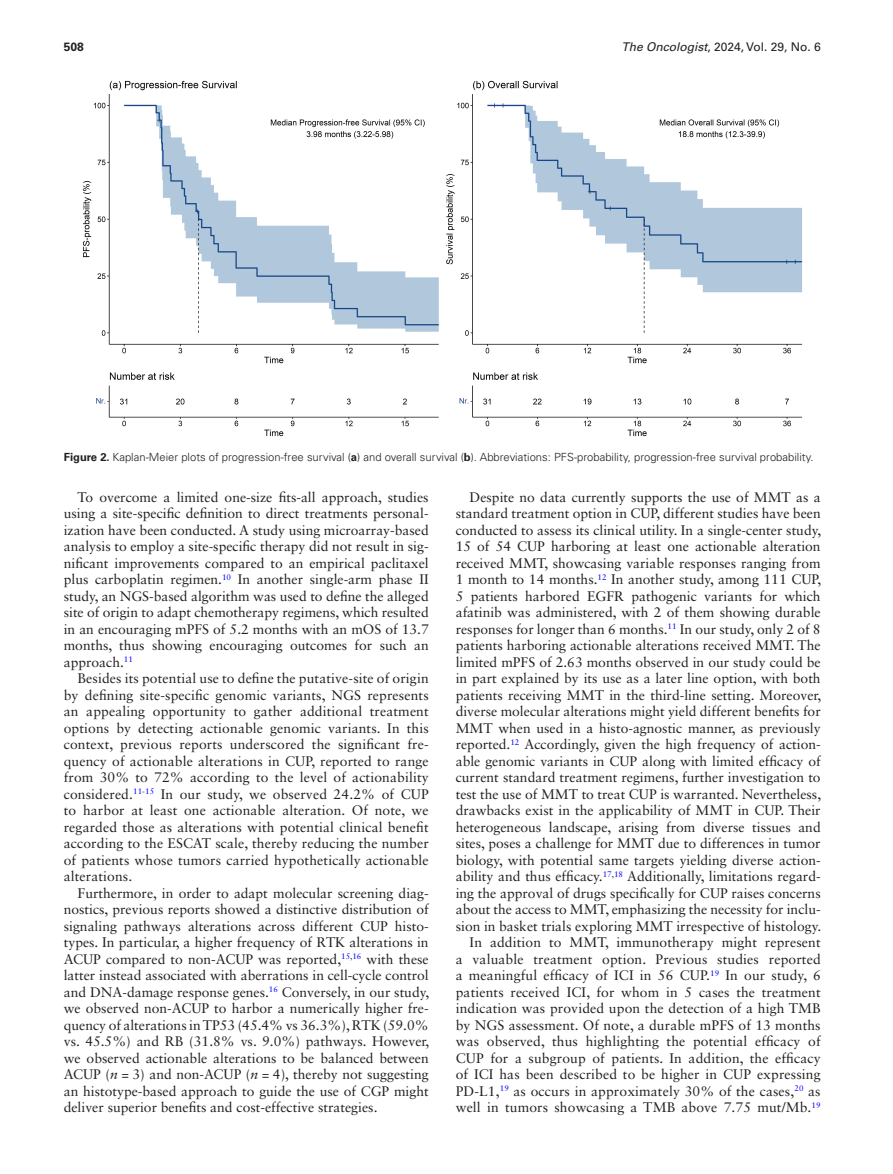
<style>
.page{position:relative;width:893px;height:1174px;background:#fff}
.page>*{position:absolute;margin:0;border:0;box-sizing:border-box;transform-origin:0 0}
.TextInd{font:13.8px/16.5px "Sabon LT Std";color:#231f20;text-align:justify}
.t1{font:12px "Univers LT Std";color:#231f20}
.t2{font:700 12px "Univers LT Std";color:#231f20}
.TableHeader_R{font:300 11.25px "Univers LT Std";color:#231f20}
.s1{font-style:italic}
.s2{font-weight:700}
</style>
<div class="page">
<img style="left:82px;top:81px;width:720px;height:355px">
<p class="t2" style="left:64px;top:40px;width:22px">508</p>
<p class="t1" style="left:621px;top:40px;width:201px"><span class="s1">The Oncologist</span>, 2024, Vol. 29, No. 6</p>
<p class="TableHeader_R" style="left:64px;top:450px;width:751px"><span class="s2">Figure 2.</span> Kaplan-Meier plots of progression-free survival (<span class="s2">a</span>) and overall survival (<span class="s2">b</span>). Abbreviations: PFS-probability, progression-free survival probability.</p>
<p class="TextInd" style="left:64px;top:488px;width:366px;text-indent:14px">To overcome a limited one-size fits-all approach, studies using a site-specific definition to direct treatments personal&shy;ization have been conducted. A study using microarray-based analysis to employ a site-specific therapy did not result in sig&shy;nificant improvements compared to an empirical paclitaxel plus carboplatin regimen.<sup>10</sup> In another single-arm phase II study, an NGS-based algorithm was used to define the alleged site of origin to adapt chemotherapy regimens, which resulted in an encouraging mPFS of 5.2 months with an mOS of 13.7 months, thus showing encouraging outcomes for such an approach.<sup>11</sup></p>
<p class="TextInd" style="left:64px;top:670px;width:366px;text-indent:14px">Besides its potential use to define the putative-site of origin by defining site-specific genomic variants, NGS represents an appealing opportunity to gather additional treatment options by detecting actionable genomic variants. In this context, previous reports underscored the significant fre&shy;quency of actionable alterations in CUP, reported to range from 30% to 72% according to the level of actionability considered.<sup>11</sup><sup>-</sup><sup>15</sup> In our study, we observed 24.2% of CUP to harbor at least one actionable alteration. Of note, we regarded those as alterations with potential clinical benefit according to the ESCAT scale, thereby reducing the number of patients whose tumors carried hypothetically actionable alterations.</p>
<p class="TextInd" style="left:64px;top:884px;width:367px;text-indent:14px">Furthermore, in order to adapt molecular screening diag&shy;nostics, previous reports showed a distinctive distribution of signaling pathways alterations across different CUP histo&shy;types. In particular, a higher frequency of RTK alterations in ACUP compared to non-ACUP was reported,<sup>15</sup><sup>,</sup><sup>16</sup> with these latter instead associated with aberrations in cell-cycle control and DNA-damage response genes.<sup>16</sup> Conversely, in our study, we observed non-ACUP to harbor a numerically higher fre&shy;quency of alterations in TP53 (45.4% vs 36.3%), RTK (59.0% vs. 45.5%) and RB (31.8% vs. 9.0%) pathways. However, we observed actionable alterations to be balanced between ACUP (<span class="s1">n</span> = 3) and non-ACUP (<span class="s1">n</span> = 4), thereby not suggesting an histotype-based approach to guide the use of CGP might deliver superior benefits and cost-effective strategies.</p>
<p class="TextInd" style="left:456px;top:488px;width:367px;text-indent:14px">Despite no data currently supports the use of MMT as a standard treatment option in CUP, different studies have been conducted to assess its clinical utility. In a single-center study, 15 of 54 CUP harboring at least one actionable alteration received MMT, showcasing variable responses ranging from 1 month to 14 months.<sup>12</sup> In another study, among 111 CUP, 5 patients harbored EGFR pathogenic variants for which afatinib was administered, with 2 of them showing durable responses for longer than 6 months.<sup>11</sup> In our study, only 2 of 8 patients harboring actionable alterations received MMT. The limited mPFS of 2.63 months observed in our study could be in part explained by its use as a later line option, with both patients receiving MMT in the third-line setting. Moreover, diverse molecular alterations might yield different benefits for MMT when used in a histo-agnostic manner, as previously reported.<sup>12</sup> Accordingly, given the high frequency of action&shy;able genomic variants in CUP along with limited efficacy of current standard treatment regimens, further investigation to test the use of MMT to treat CUP is warranted. Nevertheless, drawbacks exist in the applicability of MMT in CUP. Their heterogeneous landscape, arising from diverse tissues and sites, poses a challenge for MMT due to differences in tumor biology, with potential same targets yielding diverse action&shy;ability and thus efficacy.<sup>17</sup><sup>,</sup><sup>18</sup> Additionally, limitations regard&shy;ing the approval of drugs specifically for CUP raises concerns about the access to MMT, emphasizing the necessity for inclu&shy;sion in basket trials exploring MMT irrespective of histology.</p>
<p class="TextInd" style="left:456px;top:934px;width:366px;text-indent:14px">In addition to MMT, immunotherapy might represent a valuable treatment option. Previous studies reported a meaningful efficacy of ICI in 56 CUP.<sup>19</sup> In our study, 6 patients received ICI, for whom in 5 cases the treatment indication was provided upon the detection of a high TMB by NGS assessment. Of note, a durable mPFS of 13 months was observed, thus highlighting the potential efficacy of CUP for a subgroup of patients. In addition, the efficacy of ICI has been described to be higher in CUP expressing PD-L1,<sup>19</sup> as occurs in approximately 30% of the cases,<sup>20</sup> as well in tumors showcasing a TMB above 7.75 mut/Mb.<sup>19</sup></p>
</div>
